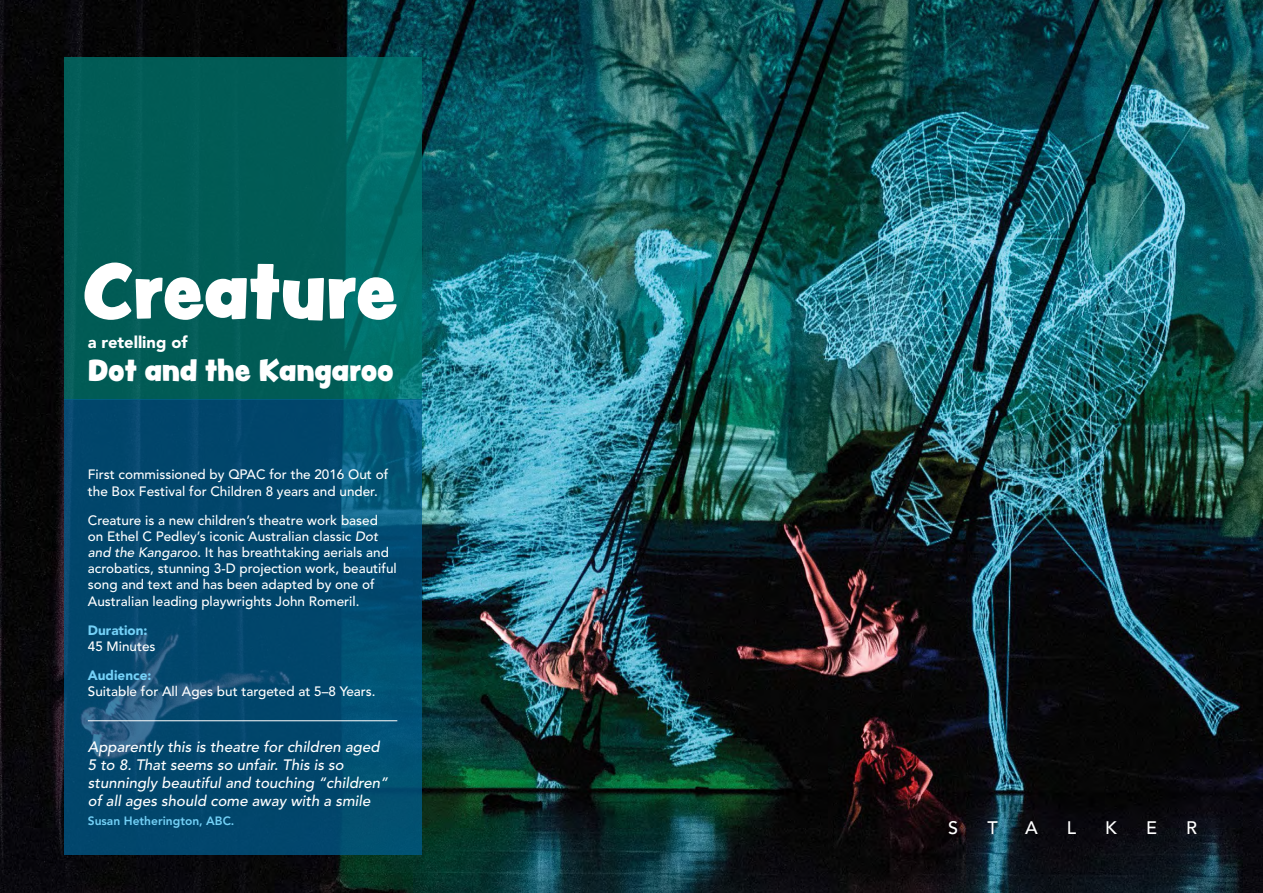
<style>
.page{position:relative;width:1263px;height:893px;background:#fff}
.page>*{position:absolute;margin:0;border:0;box-sizing:border-box;transform-origin:0 0}
.t1{font:69.6px "Peachy Keen JF";color:#fff}
.t2{font:27px "Peachy Keen JF";color:#fff}
.t3{font:500 18px "Avenir";color:#fff}
.t4{font:900 16.5px "Avenir";color:#fff}
.t5{font:italic 500 15px/18px "Avenir";color:#fff}
.t6{font:500 13.5px/16.2px "Avenir";color:#fff}
.t7{font:900 13.5px "Avenir";color:#74d1f7}
.t8{font:800 12px "Avenir";color:#74d1f7}
.s1{font-style:italic}
</style>
<div class="page">
<img style="left:0;top:0;width:1263px;height:893px">
<svg style="left:64px;top:57px;width:357px;height:343px;background:#015f5a"></svg>
<svg style="left:64px;top:400px;width:357px;height:455px;background:#034a6f"></svg>
<hr style="left:88px;top:720px;width:309px;height:1px;background:#fff">
<h1 class="t1" style="left:83px;top:238px;width:316px">Creature</h1>
<p class="t4" style="left:88px;top:333px;width:101px">a retelling of</p>
<h2 class="t2" style="left:88px;top:350px;width:307px">Dot and the Kangaroo</h2>
<p class="t6" style="left:88px;top:467px;width:302px">First commissioned by QPAC for the 2016 Out of the Box Festival for Children 8 years and under.</p>
<p class="t6" style="left:88px;top:512px;width:310px">Creature is a new children’s theatre work based on Ethel C Pedley’s iconic Australian classic <span class="s1">Dot and the Kangaroo</span>. It has breathtaking aerials and acrobatics, stunning 3-D projection work, beautiful song and text and has been adapted by one of Australian leading playwrights John Romeril.</p>
<p class="t7" style="left:88px;top:622px;width:61px">Duration:</p>
<p class="t6" style="left:88px;top:638px;width:69px">45 Minutes</p>
<p class="t7" style="left:88px;top:667px;width:65px">Audience:</p>
<p class="t6" style="left:88px;top:683px;width:289px">Suitable for All Ages but targeted at 5–8 Years.</p>
<p class="t5" style="left:88px;top:738px;width:302px">Apparently this is theatre for children aged 5 to 8. That seems so unfair. This is so stunningly beautiful and touching “children” of all ages should come away with a smile</p>
<p class="t8" style="left:88px;top:813px;width:148px">Susan Hetherington, ABC.</p>
<h3 class="t3" style="left:948px;top:817px;width:12px">S</h3>
<h3 class="t3" style="left:987px;top:817px;width:12px">T</h3>
<h3 class="t3" style="left:1025px;top:817px;width:14px">A</h3>
<h3 class="t3" style="left:1067px;top:817px;width:11px">L</h3>
<h3 class="t3" style="left:1105px;top:817px;width:13px">K</h3>
<h3 class="t3" style="left:1146px;top:817px;width:12px">E</h3>
<h3 class="t3" style="left:1186px;top:817px;width:12px">R</h3>
</div>
